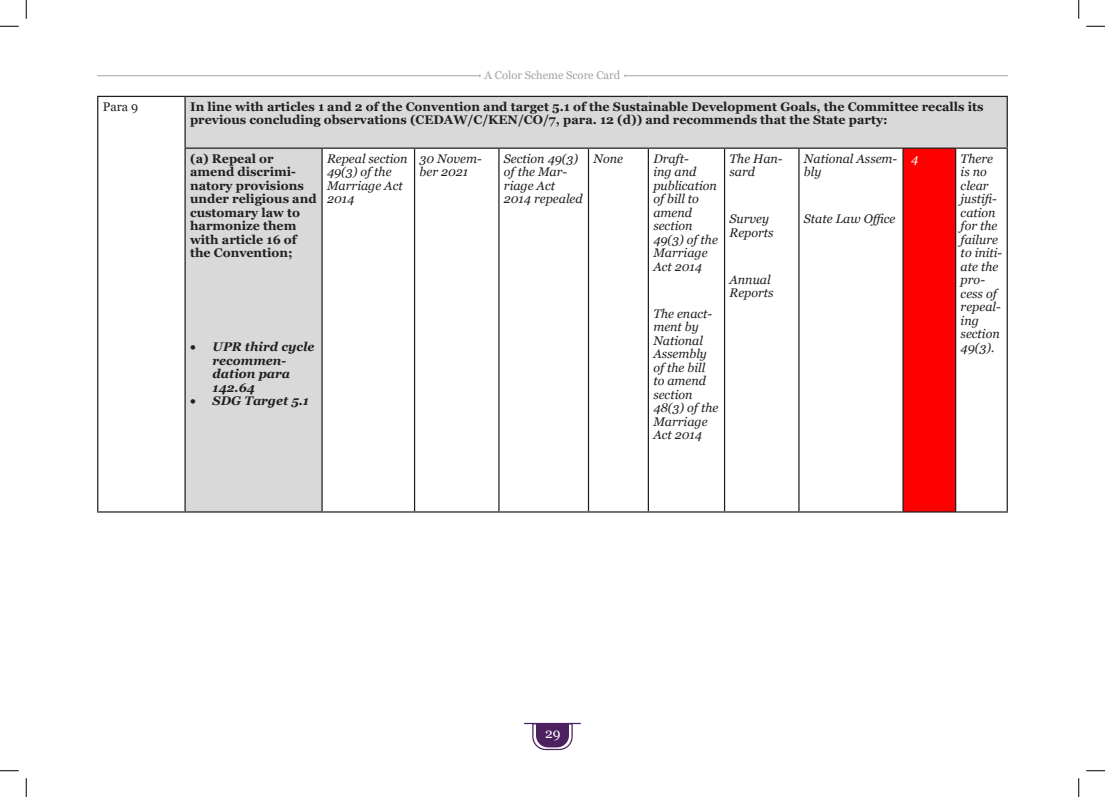
<style>
.page{position:relative;width:1105px;height:797px;background:#fff}
.page>*{position:absolute;margin:0;border:0;box-sizing:border-box;transform-origin:0 0}
.t1{font:13.75px "Georgia";color:#fff}
.t2{font:italic 12.5px/13.5px "Georgia";color:#231f20}
.t3{font:700 12.5px/13.5px "Georgia";color:#231f20}
.t4{font:italic 700 12.5px/13.5px "Georgia";color:#231f20}
.t5{font:12.5px "Georgia";color:#231f20}
.t6{font:italic 12.5px "Georgia";color:#fff}
.t7{font:11.25px "Georgia";color:#a1a3a6}
</style>
<div class="page">
<svg style="left:532px;top:722px;width:41px;height:28px"></svg>
<hr style="left:524px;top:723px;width:57px;height:1px;background:#4d2160">
<hr style="left:97px;top:75px;width:383px;height:1px;background:#a1a3a6">
<hr style="left:625px;top:75px;width:383px;height:1px;background:#a1a3a6">
<svg style="left:186px;top:97px;width:820px;height:414px"></svg>
<div style="left:903px;top:148px;width:53px;height:364px;background:#f00"></div>
<hr style="left:97px;top:96px;width:88px;height:1px;background:#231f20">
<hr style="left:97px;top:97px;width:1px;height:51px;background:#231f20">
<hr style="left:185px;top:96px;width:137px;height:1px;background:#231f20">
<hr style="left:184px;top:97px;width:2px;height:50px;background:#231f20">
<hr style="left:322px;top:96px;width:93px;height:1px;background:#231f20">
<hr style="left:415px;top:96px;width:84px;height:1px;background:#231f20">
<hr style="left:499px;top:96px;width:89px;height:1px;background:#231f20">
<hr style="left:588px;top:96px;width:60px;height:1px;background:#231f20">
<hr style="left:648px;top:96px;width:76px;height:1px;background:#231f20">
<hr style="left:724px;top:96px;width:75px;height:1px;background:#231f20">
<hr style="left:799px;top:96px;width:104px;height:1px;background:#231f20">
<hr style="left:903px;top:96px;width:53px;height:1px;background:#231f20">
<hr style="left:956px;top:96px;width:52px;height:1px;background:#231f20">
<hr style="left:1006px;top:97px;width:2px;height:50px;background:#231f20">
<hr style="left:97px;top:148px;width:1px;height:363px;background:#231f20">
<hr style="left:184px;top:147px;width:138px;height:2px;background:#231f20">
<hr style="left:184px;top:149px;width:2px;height:362px;background:#231f20">
<hr style="left:322px;top:147px;width:93px;height:2px;background:#231f20">
<hr style="left:321px;top:149px;width:2px;height:362px;background:#231f20">
<hr style="left:415px;top:147px;width:84px;height:2px;background:#231f20">
<hr style="left:414px;top:149px;width:1px;height:362px;background:#231f20">
<hr style="left:499px;top:147px;width:89px;height:2px;background:#231f20">
<hr style="left:498px;top:149px;width:1px;height:362px;background:#231f20">
<hr style="left:588px;top:147px;width:60px;height:2px;background:#231f20">
<hr style="left:588px;top:149px;width:1px;height:362px;background:#231f20">
<hr style="left:648px;top:147px;width:76px;height:2px;background:#231f20">
<hr style="left:648px;top:149px;width:1px;height:362px;background:#231f20">
<hr style="left:724px;top:147px;width:75px;height:2px;background:#231f20">
<hr style="left:724px;top:149px;width:1px;height:362px;background:#231f20">
<hr style="left:799px;top:147px;width:104px;height:2px;background:#231f20">
<hr style="left:798px;top:149px;width:1px;height:362px;background:#231f20">
<hr style="left:903px;top:147px;width:53px;height:2px;background:#231f20">
<hr style="left:902px;top:149px;width:2px;height:362px;background:#231f20">
<hr style="left:956px;top:147px;width:52px;height:2px;background:#231f20">
<hr style="left:955px;top:149px;width:1px;height:362px;background:#231f20">
<hr style="left:1006px;top:149px;width:2px;height:362px;background:#231f20">
<hr style="left:97px;top:511px;width:88px;height:1px;background:#231f20">
<hr style="left:185px;top:511px;width:137px;height:1px;background:#231f20">
<hr style="left:322px;top:511px;width:93px;height:1px;background:#231f20">
<hr style="left:415px;top:511px;width:84px;height:1px;background:#231f20">
<hr style="left:499px;top:511px;width:89px;height:1px;background:#231f20">
<hr style="left:588px;top:511px;width:60px;height:1px;background:#231f20">
<hr style="left:648px;top:511px;width:76px;height:1px;background:#231f20">
<hr style="left:724px;top:511px;width:75px;height:1px;background:#231f20">
<hr style="left:799px;top:511px;width:104px;height:1px;background:#231f20">
<hr style="left:903px;top:511px;width:53px;height:1px;background:#231f20">
<hr style="left:956px;top:511px;width:52px;height:1px;background:#231f20">
<svg style="left:0;top:25px;width:19px;height:2px"></svg>
<svg style="left:1086px;top:25px;width:19px;height:2px"></svg>
<svg style="left:0;top:770px;width:19px;height:1px"></svg>
<svg style="left:1086px;top:770px;width:19px;height:1px"></svg>
<svg style="left:25px;top:0;width:2px;height:19px"></svg>
<svg style="left:25px;top:778px;width:2px;height:19px"></svg>
<svg style="left:1078px;top:0;width:1px;height:19px"></svg>
<svg style="left:1078px;top:778px;width:1px;height:19px"></svg>
<p class="t7" style="left:485px;top:68px;width:137px">A Color Scheme Score Card</p>
<p class="t5" style="left:103px;top:99px;width:37px">Para 9</p>
<p class="t3" style="left:190px;top:100px;width:795px">In line with articles 1 and 2 of the Convention and target 5.1 of the Sustainable Development Goals, the Committee recalls its previous concluding observations (CEDAW/C/KEN/CO/7, para. 12 (d)) and recommends that the State party:</p>
<p class="t3" style="left:190px;top:152px;width:128px">(a) Repeal or amend discrimi&shy;natory provisions under religious and customary law to harmonize them with article 16 of the Convention;</p>
<p class="t2" style="left:327px;top:152px;width:82px">Repeal section<br>49(3) of the<br>Marriage Act<br>2014</p>
<p class="t2" style="left:420px;top:152px;width:64px">30 Novem&shy;ber 2021</p>
<p class="t2" style="left:504px;top:152px;width:80px">Section 49(3) of the Mar&shy;riage Act<br>2014 repealed</p>
<p class="t2" style="left:593px;top:152px;width:31px">None</p>
<p class="t2" style="left:653px;top:152px;width:66px">Draft-<br>ing and publication of bill to amend section<br>49(3) of the<br>Marriage<br>Act 2014</p>
<p class="t2" style="left:653px;top:306px;width:66px">The enact&shy;ment by<br>National<br>Assembly of the bill to amend section<br>48(3) of the<br>Marriage<br>Act 2014</p>
<p class="t2" style="left:729px;top:152px;width:55px">The Han&shy;sard</p>
<p class="t2" style="left:729px;top:212px;width:46px">Survey<br>Reports</p>
<p class="t2" style="left:729px;top:273px;width:46px">Annual<br>Reports</p>
<p class="t2" style="left:804px;top:152px;width:95px">National Assem&shy;bly</p>
<p class="t2" style="left:804px;top:212px;width:93px">State Law Office</p>
<p class="t6" style="left:911px;top:150px;width:9px">4</p>
<p class="t2" style="left:961px;top:152px;width:43px">There is no clear justifi&shy;cation for the failure to initi&shy;ate the pro&shy;cess of repeal&shy;ing section<br>49(3).</p>
<p class="t4" style="left:213px;top:340px;width:103px;text-indent:-22px">• UPR third cycle recommen&shy;dation para<br>142.64</p>
<p class="t4" style="left:190px;top:394px;width:120px">• SDG Target 5.1</p>
<p class="t1" style="left:545px;top:725px;width:17px">29</p>
</div>
